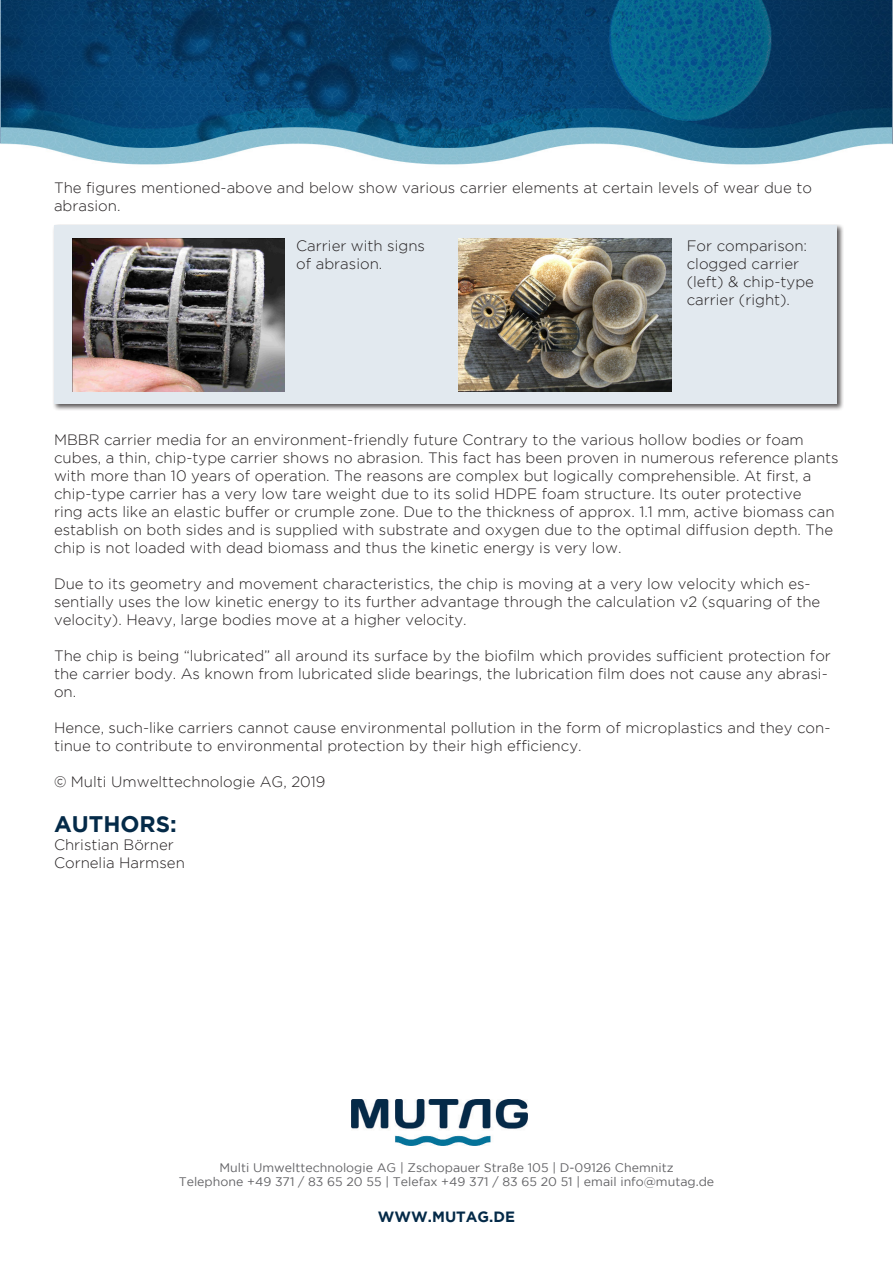
<style>
.page{position:relative;width:893px;height:1263px;background:#fff}
.page>*{position:absolute;margin:0;border:0;box-sizing:border-box;transform-origin:0 0}
.t1{font:700 22.5px "Gotham";color:#042a48}
.t2{font:300 15px/18px "Gotham";color:#231f20}
.t3{font:700 14.85px "Gotham";color:#042a48}
.t4{font:12.45px "Gotham";color:#636366}
</style>
<div class="page">
<img style="left:0;top:0;width:893px;height:165px">
<div style="left:52px;top:224px;width:792px;height:188px;background:#231f20;opacity:.75"></div>
<div style="left:54px;top:225px;width:782px;height:179px;background:#e2e9ef"></div>
<img style="left:72px;top:238px;width:212px;height:153px">
<img style="left:458px;top:238px;width:213px;height:153px">
<img style="left:352px;top:1099px;width:175px;height:47px">
<p class="t2" style="left:54px;top:178px;width:759px">The figures mentioned-above and below show various carrier elements at certain levels of wear due to abrasion.</p>
<p class="t2" style="left:296px;top:236px;width:130px">Carrier with signs of abrasion.</p>
<p class="t2" style="left:687px;top:236px;width:129px">For comparison: clogged carrier (left) &amp; chip-type carrier (right).</p>
<p class="t2" style="left:54px;top:430px;width:786px">MBBR carrier media for an environment-friendly future Contrary to the various hollow bodies or foam cubes, a thin, chip-type carrier shows no abrasion. This fact has been proven in numerous reference plants with more than 10 years of operation. The reasons are complex but logically comprehensible. At first, a chip-type carrier has a very low tare weight due to its solid HDPE foam structure. Its outer protective<br>ring acts like an elastic buffer or crumple zone. Due to the thickness of approx. 1.1 mm, active biomass can establish on both sides and is supplied with substrate and oxygen due to the optimal diffusion depth. The chip is not loaded with dead biomass and thus the kinetic energy is very low.</p>
<p class="t2" style="left:54px;top:574px;width:768px">Due to its geometry and movement characteristics, the chip is moving at a very low velocity which es&shy;sentially uses the low kinetic energy to its further advantage through the calculation v2 (squaring of the velocity). Heavy, large bodies move at a higher velocity.</p>
<p class="t2" style="left:54px;top:646px;width:778px">The chip is being “lubricated” all around its surface by the biofilm which provides sufficient protection for the carrier body. As known from lubricated slide bearings, the lubrication film does not cause any abrasi&shy;on.</p>
<p class="t2" style="left:54px;top:718px;width:778px">Hence, such-like carriers cannot cause environmental pollution in the form of microplastics and they con&shy;tinue to contribute to environmental protection by their high efficiency.</p>
<p class="t2" style="left:54px;top:772px;width:273px">© Multi Umwelttechnologie AG, 2019</p>
<p class="t1" style="left:54px;top:811px;width:124px">AUTHORS:</p>
<p class="t2" style="left:54px;top:835px;width:121px">Christian Börner</p>
<p class="t2" style="left:54px;top:853px;width:132px">Cornelia Harmsen</p>
<p class="t4" style="left:219px;top:1160px;width:456px">Multi Umwelttechnologie AG | Zschopauer Straße 105 | D-09126 Chemnitz</p>
<p class="t4" style="left:179px;top:1175px;width:537px">Telephone +49 371 / 83 65 20 55 | Telefax +49 371 / 83 65 20 51 | email info@mutag.de</p>
<p class="t3" style="left:378px;top:1208px;width:139px">WWW.MUTAG.DE</p>
</div>
